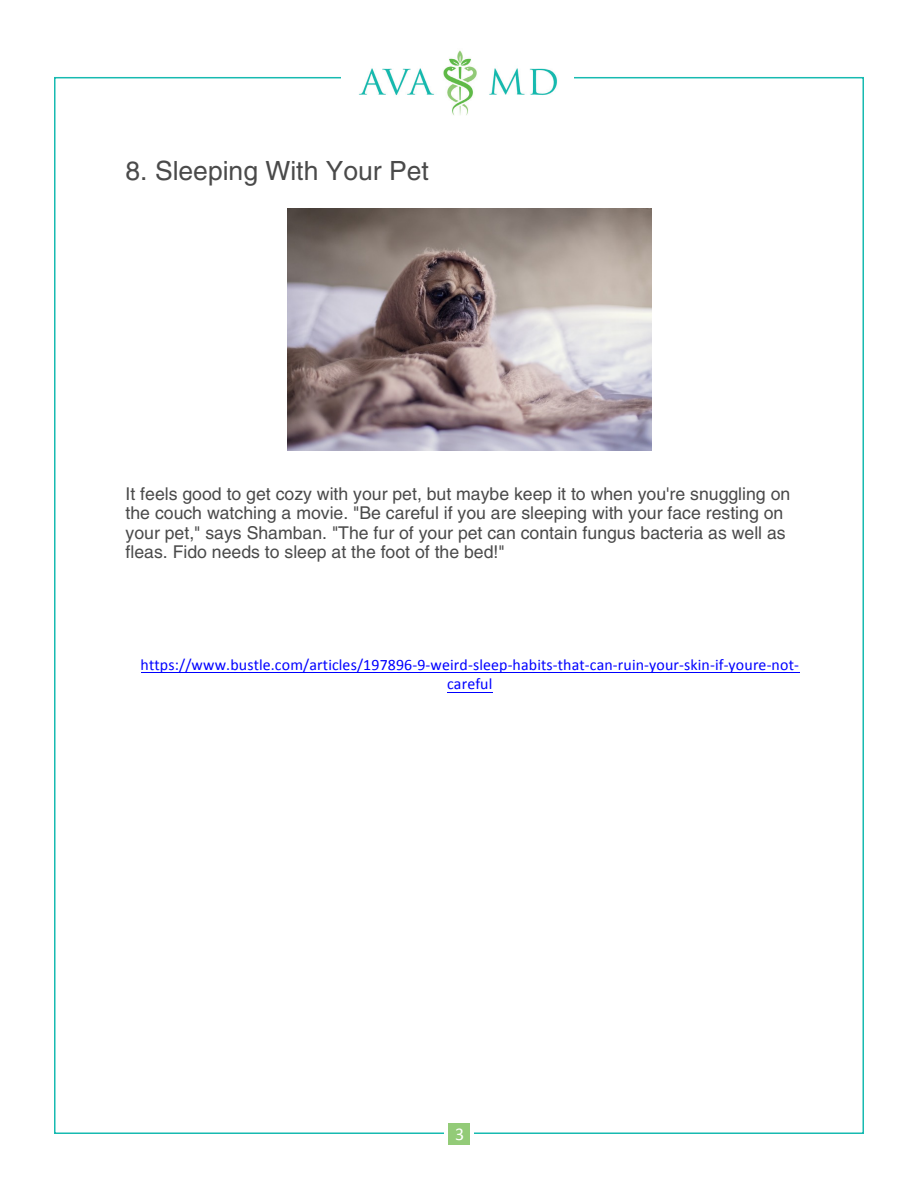
<style>
.page{position:relative;width:918px;height:1188px;background:#fff}
.page>*{position:absolute;margin:0;border:0;box-sizing:border-box;transform-origin:0 0}
.t1{font:26.55px "Helvetica";color:#4a4a4a}
.t2{font:18px "Calibri";color:#fff}
.t3{font:17.7px/19.2px "Helvetica";color:#4a4a4a}
.t4{font:15.9px/19.8px "Calibri";letter-spacing:.01em;color:#00f;text-align:center}
</style>
<div class="page">
<img style="left:359px;top:50px;width:199px;height:65px">
<div style="left:448px;top:1123px;width:22px;height:22px;background:#93cb78"></div>
<hr style="left:141px;top:672px;width:658px;height:1px;background:#00f">
<hr style="left:447px;top:692px;width:46px;height:1px;background:#00f">
<img style="left:288px;top:209px;width:364px;height:242px">
<p class="t1" style="left:126px;top:155px;width:305px">8. Sleeping With Your Pet</p>
<p class="t3" style="left:126px;top:484px;width:666px">It feels good to get cozy with your pet, but maybe keep it to when you're snuggling on the couch watching a movie. "Be careful if you are sleeping with your face resting on your pet," says Shamban. "The fur of your pet can contain fungus bacteria as well as fleas. Fido needs to sleep at the foot of the bed!"</p>
<p class="t4" style="left:141px;top:655px;width:660px">https://www.bustle.com/articles/197896-9-weird-sleep-habits-that-can-ruin-your-skin-if-youre-not&shy;careful</p>
<p class="t2" style="left:455px;top:1123px;width:11px">3</p>
</div>
